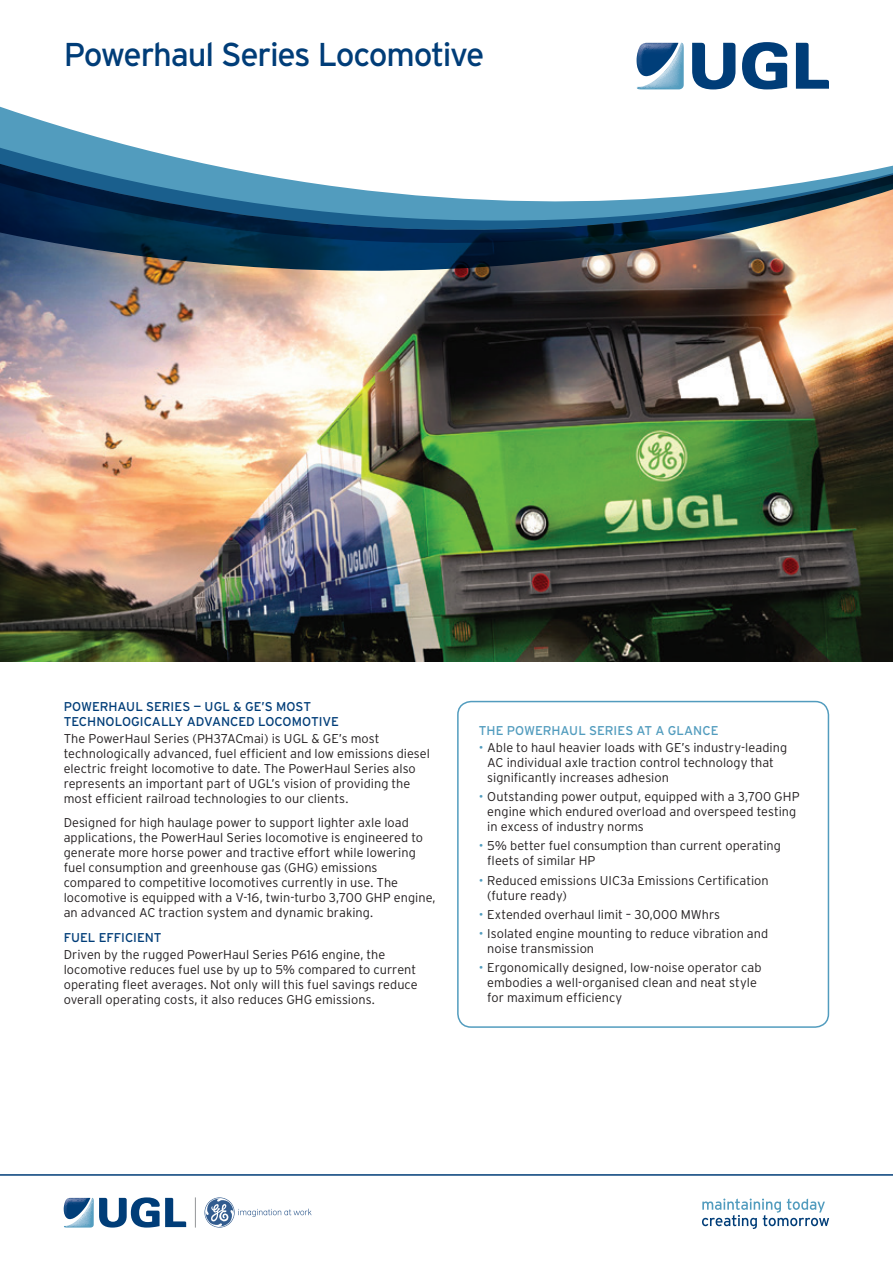
<style>
.page{position:relative;width:893px;height:1263px;background:#fff}
.page>*{position:absolute;margin:0;border:0;box-sizing:border-box;transform-origin:0 0}
.t1{font:33px "Interstate";letter-spacing:-.04em;color:#003d78}
.t2{font:300 12.75px/15px "Interstate";color:#231f20}
.t3{font:12.75px/15px "Interstate";letter-spacing:-.005em;color:#003d78}
.t4{font:12.75px "Interstate";letter-spacing:-.005em;color:#529cbe}
.s1{color:#529cbe}
</style>
<div class="page">
<img style="left:0;top:314px;width:893px;height:347px">
<img style="left:0;top:271px;width:893px;height:43px">
<svg style="left:0;top:42px;width:893px;height:229px"></svg>
<hr style="left:0;top:1174px;width:893px;height:2px;background:#003d78">
<svg style="left:64px;top:1197px;width:122px;height:30px"></svg>
<hr style="left:195px;top:1197px;width:1px;height:30px;background:#939598">
<svg style="left:637px;top:43px;width:47px;height:46px"></svg>
<svg style="left:692px;top:43px;width:43px;height:46px"></svg>
<svg style="left:742px;top:42px;width:45px;height:47px"></svg>
<svg style="left:796px;top:43px;width:33px;height:46px"></svg>
<svg style="left:204px;top:1197px;width:31px;height:30px"></svg>
<svg style="left:205px;top:1198px;width:106px;height:29px"></svg>
<svg style="left:702px;top:1198px;width:127px;height:31px"></svg>
<div style="left:457px;top:701px;width:372px;height:327px;border:2px solid #529cbe;border-radius:13px"></div>
<h1 class="t1" style="left:64px;top:34px;width:422px">POWERHAUL SERIES LOCOMOTIVE</h1>
<p class="t3" style="left:64px;top:699px;width:277px">POWERHAUL SERIES — UGL &amp; GE’S MOST<br>TECH NOLOGICALLY ADVANCED LOCOMOTIVE</p>
<p class="t2" style="left:64px;top:731px;width:368px">The PowerHaul Series (PH37ACmai) is UGL &amp; GE’s most technologically advanced, fuel efficient and low emissions diesel electric freight locomotive to date. The PowerHaul Series also represents an important part of UGL’s vision of providing the most efficient railroad technologies to our clients.</p>
<p class="t2" style="left:64px;top:814px;width:373px">Designed for high haulage power to support lighter axle load applications, the PowerHaul Series locomotive is engineered to generate more horse power and tractive effort while lowering fuel consumption and greenhouse gas (GHG) emissions compared to competitive locomotives currently in use. The locomotive is equipped with a V-16, twin-turbo 3,700 GHP engine, an advanced AC traction system and dynamic braking.</p>
<p class="t3" style="left:64px;top:930px;width:99px">FUEL EFFICIENT</p>
<p class="t2" style="left:64px;top:947px;width:355px">Driven by the rugged PowerHaul Series P616 engine, the locomotive reduces fuel use by up to 5% compared to current operating fleet averages. Not only will this fuel savings reduce overall operating costs, it also reduces GHG emissions.</p>
<p class="t4" style="left:479px;top:722px;width:241px">TH E POWERHAUL SERIES AT A GLANCE</p>
<p class="t2" style="left:487px;top:740px;width:301px;text-indent:-9px"><span class="s1">•</span> Able to haul heavier loads with GE’s industry-leading<br>AC individual axle traction control technology that significantly increases adhesion</p>
<p class="t2" style="left:487px;top:789px;width:314px;text-indent:-9px"><span class="s1">•</span> Outstanding power output, equipped with a 3,700 GHP engine which endured overload and overspeed testing in excess of industry norms</p>
<p class="t2" style="left:487px;top:838px;width:295px;text-indent:-9px"><span class="s1">•</span> 5% better fuel consumption than current operating fleets of similar HP</p>
<p class="t2" style="left:487px;top:872px;width:283px;text-indent:-9px"><span class="s1">•</span> Reduced emissions UIC3a Emissions Certification (future ready)</p>
<p class="t2" style="left:479px;top:907px;width:243px"><span class="s1">•</span> Extended overhaul limit – 30,000 MWhrs</p>
<p class="t2" style="left:487px;top:926px;width:283px;text-indent:-9px"><span class="s1">•</span> Isolated engine mounting to reduce vibration and noise transmission</p>
<p class="t2" style="left:487px;top:960px;width:276px;text-indent:-9px"><span class="s1">•</span> Ergonomically designed, low-noise operator cab embodies a well-organised clean and neat style for maximum efficiency</p>
</div>
